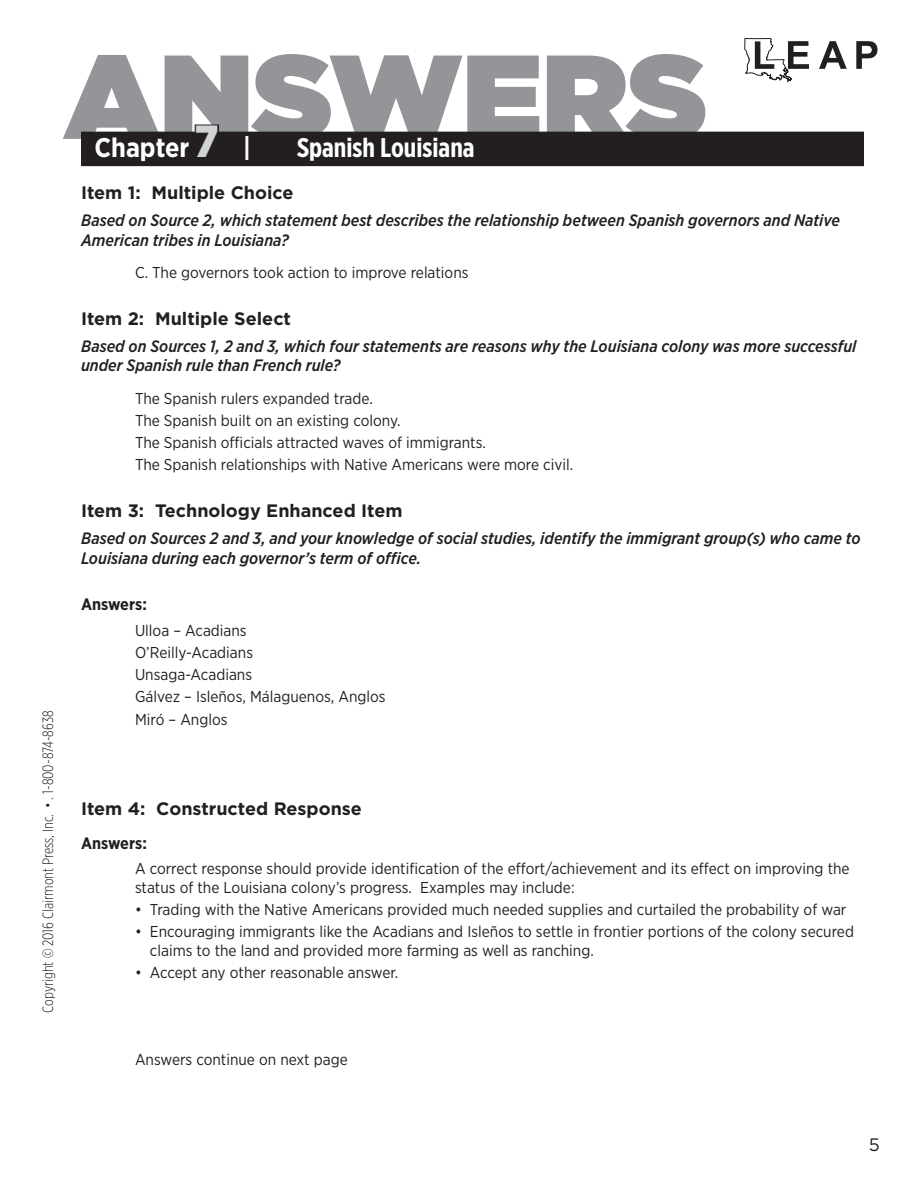
<style>
.page{position:relative;width:918px;height:1188px;background:#fff}
.page>*{position:absolute;margin:0;border:0;box-sizing:border-box;transform-origin:0 0}
.Chapter_Title_-_REVE{font:700 27px "Gotham X Narrow";color:#fff}
.Chapter_Title_-_REVE-2{font:700 27px "Gotham Narrow";color:#fff}
.A_-_SUBTITLE__Item{font:700 18px "Gotham";color:#231f20}
.t1{font:18px "Gotham";color:#231f20}
.A_-_QUESTION__italic{font:italic 500 16.5px/19.8px "Gotham Narrow";color:#231f20}
.A_-_SECTION{font:700 16.5px "Gotham Narrow";color:#231f20}
.A_-_ANSWER__indented{font:15.75px/18.9px "Gotham Narrow";color:#231f20}
.t2{font:300 15px "Gotham X Narrow";color:#231f20}
.s1{font-weight:900;font-size:45px;color:#d1d2d4}
.s2{font-family:"Gotham X Narrow"}
</style>
<div class="page">
<svg style="left:744px;top:38px;width:134px;height:44px"></svg>
<svg style="left:547px;top:54px;width:158px;height:78px"></svg>
<div style="left:81px;top:132px;width:783px;height:34px;background:#231f20"></div>
<svg style="left:63px;top:54px;width:476px;height:85px"></svg>
<p class="t2" style="left:39px;top:1012px;width:303px;rotate:-90deg">Copyright © 2016 Clairmont Press, Inc. • . 1-800-874-8638</p>
<p class="Chapter_Title_-_REVE-2" style="left:94px;top:131px;width:158px">Chapter <span class="s1">7</span> <span class="s2">|</span></p>
<p class="Chapter_Title_-_REVE" style="left:297px;top:131px;width:179px">Spanish Louisiana</p>
<p class="A_-_SUBTITLE__Item" style="left:81px;top:181px;width:214px">Item 1: Multiple Choice</p>
<p class="A_-_QUESTION__italic" style="left:81px;top:210px;width:761px">Based on Source 2, which statement best describes the relationship between Spanish governors and Native<br>American tribes in Louisiana?</p>
<p class="A_-_ANSWER__indented" style="left:135px;top:263px;width:335px">C. The governors took action to improve relations</p>
<p class="A_-_SUBTITLE__Item" style="left:81px;top:307px;width:212px">Item 2: Multiple Select</p>
<p class="A_-_QUESTION__italic" style="left:81px;top:336px;width:777px">Based on Sources 1, 2 and 3, which four statements are reasons why the Louisiana colony was more successful under Spanish rule than French rule?</p>
<p class="A_-_ANSWER__indented" style="left:135px;top:389px;width:239px">The Spanish rulers expanded trade.</p>
<p class="A_-_ANSWER__indented" style="left:135px;top:411px;width:267px">The Spanish built on an existing colony.</p>
<p class="A_-_ANSWER__indented" style="left:135px;top:433px;width:352px">The Spanish officials attracted waves of immigrants.</p>
<p class="A_-_ANSWER__indented" style="left:135px;top:455px;width:440px">The Spanish relationships with Native Americans were more civil.</p>
<p class="A_-_SUBTITLE__Item" style="left:81px;top:499px;width:323px">Item 3: Technology Enhanced Item</p>
<p class="A_-_QUESTION__italic" style="left:81px;top:528px;width:781px">Based on Sources 2 and 3, and your knowledge of social studies, identify the immigrant group(s) who came to<br>Louisiana during each governor’s term of office.</p>
<p class="A_-_SECTION" style="left:81px;top:594px;width:67px">Answers:</p>
<p class="A_-_ANSWER__indented" style="left:135px;top:621px;width:113px">Ulloa – Acadians</p>
<p class="A_-_ANSWER__indented" style="left:135px;top:643px;width:120px">O’Reilly-Acadians</p>
<p class="A_-_ANSWER__indented" style="left:135px;top:665px;width:119px">Unsaga-Acadians</p>
<p class="A_-_ANSWER__indented" style="left:135px;top:687px;width:252px">Gálvez – Isleños, Málaguenos, Anglos</p>
<p class="A_-_ANSWER__indented" style="left:135px;top:709px;width:94px">Miró – Anglos</p>
<p class="A_-_SUBTITLE__Item" style="left:81px;top:797px;width:282px">Item 4: Constructed Response</p>
<p class="A_-_SECTION" style="left:81px;top:832px;width:67px">Answers:</p>
<p class="A_-_ANSWER__indented" style="left:135px;top:859px;width:716px">A correct response should provide identification of the effort/achievement and its effect on improving the status of the Louisiana colony’s progress. Examples may include:</p>
<p class="A_-_ANSWER__indented" style="left:135px;top:900px;width:713px">• Trading with the Native Americans provided much needed supplies and curtailed the probability of war</p>
<p class="A_-_ANSWER__indented" style="left:150px;top:922px;width:706px;text-indent:-15px">• Encouraging immigrants like the Acadians and Isleños to settle in frontier portions of the colony secured claims to the land and provided more farming as well as ranching.</p>
<p class="A_-_ANSWER__indented" style="left:135px;top:963px;width:265px">• Accept any other reasonable answer.</p>
<p class="A_-_ANSWER__indented" style="left:135px;top:1050px;width:214px">Answers continue on next page</p>
<p class="t1" style="left:869px;top:1133px;width:13px">5</p>
</div>
